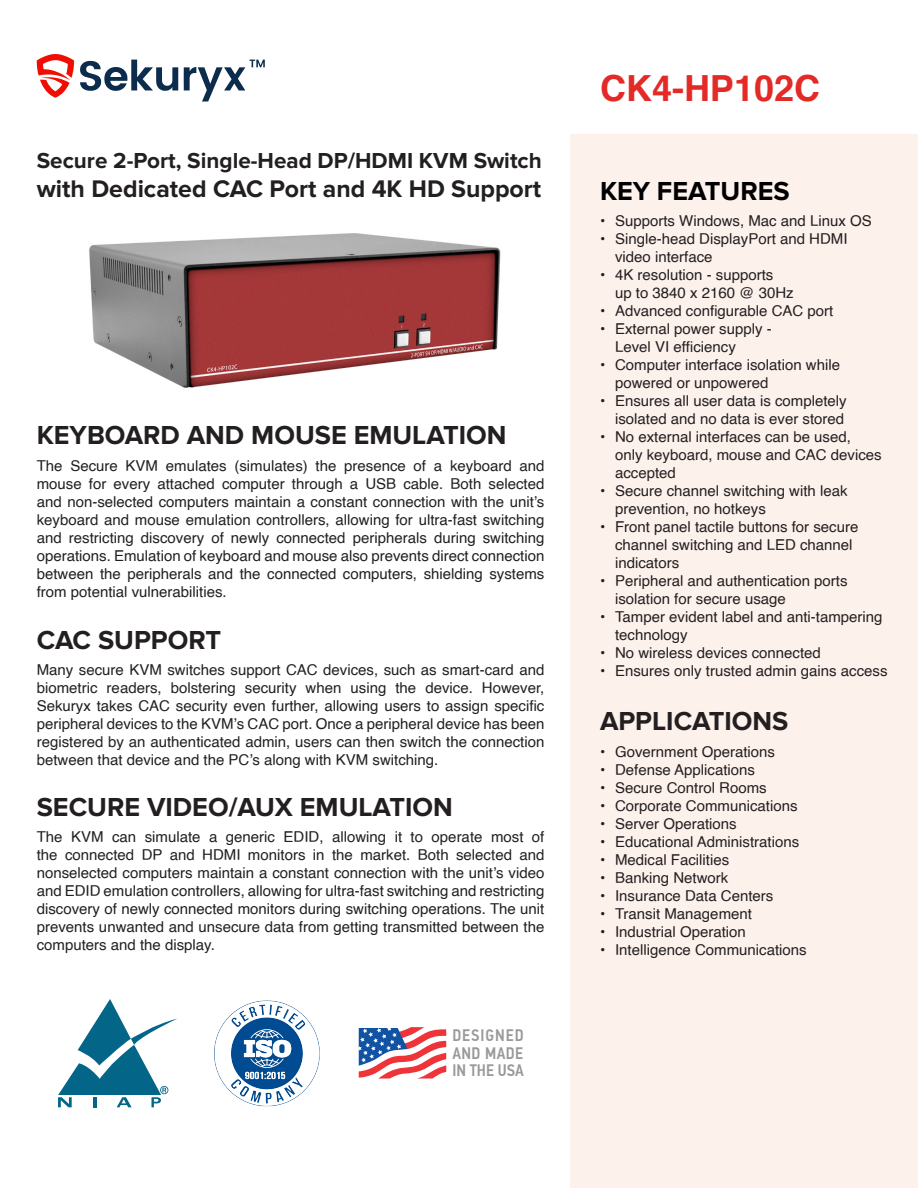
<style>
.page{position:relative;width:918px;height:1188px;background:#fff}
.page>*{position:absolute;margin:0;border:0;box-sizing:border-box;transform-origin:0 0}
.t1{font:700 36px "Helvetica";color:#e32a27}
.t2{font:700 27px "Proxima Nova";color:#231f20}
.t3{font:700 27px "Proxima Nova";color:#000}
.t4{font:700 24.9px "Proxima Nova";color:#231f20}
.t5{font:700 22.5px "Proxima Nova";color:#231f20}
.t6{font:500 16.65px/17.7px "PF Din Text Cond Pro";letter-spacing:.025em;color:#999;text-align:justify}
.t7{font:15px/18px "Helvetica";color:#231f20}
</style>
<div class="page">
<div style="left:570px;top:135px;width:348px;height:1053px;background:#fdf1ec"></div>
<svg style="left:37px;top:54px;width:37px;height:44px"></svg>
<svg style="left:80px;top:60px;width:98px;height:31px"></svg>
<svg style="left:184px;top:60px;width:81px;height:41px"></svg>
<svg style="left:58px;top:999px;width:119px;height:108px"></svg>
<svg style="left:358px;top:1027px;width:88px;height:52px"></svg>
<img style="left:214px;top:1000px;width:106px;height:107px">
<img style="left:89px;top:233px;width:412px;height:155px">
<p class="t5" style="left:37px;top:147px;width:507px">Secure 2-Port, Single-Head DP/HDMI KVM Switch</p>
<p class="t4" style="left:37px;top:175px;width:506px">with Dedicated CAC Port and 4K HD Support</p>
<p class="t2" style="left:37px;top:420px;width:471px">KEYBOARD AND MOUSE EMULATION</p>
<p class="t7" style="left:37px;top:457px;width:509px;text-align:justify">The Secure KVM emulates (simulates) the presence of a keyboard and mouse for every attached computer through a USB cable. Both selected and non-selected computers maintain a constant connection with the unit’s keyboard and mouse emulation controllers, allowing for ultra-fast switching and restricting discovery of newly connected peripherals during switching operations. Emulation of keyboard and mouse also prevents direct connection between the peripherals and the connected computers, shielding systems from potential vulnerabilities.</p>
<p class="t2" style="left:37px;top:624px;width:186px">CAC SUPPORT</p>
<p class="t7" style="left:37px;top:662px;width:509px;text-align:justify">Many secure KVM switches support CAC devices, such as smart-card and biometric readers, bolstering security when using the device. However, Sekuryx takes CAC security even further, allowing users to assign specific peripheral devices to the KVM’s CAC port. Once a peripheral device has been registered by an authenticated admin, users can then switch the connection between that device and the PC’s along with KVM switching.</p>
<p class="t2" style="left:37px;top:791px;width:418px">SECURE VIDEO/AUX EMULATION</p>
<p class="t7" style="left:37px;top:828px;width:509px;text-align:justify">The KVM can simulate a generic EDID, allowing it to operate most of the connected DP and HDMI monitors in the market. Both selected and nonselected computers maintain a constant connection with the unit’s video and EDID emulation controllers, allowing for ultra-fast switching and restricting discovery of newly connected monitors during switching operations. The unit prevents unwanted and unsecure data from getting transmitted between the computers and the display.</p>
<p class="t6" style="left:452px;top:1027px;width:73px">DESIGNED AND MADE IN THE USA</p>
<p class="t1" style="left:600px;top:59px;width:222px">CK4-HP102C</p>
<p class="t3" style="left:600px;top:175px;width:191px">KEY FEATURES</p>
<p class="t7" style="left:600px;top:213px;width:273px">• Supports Windows, Mac and Linux OS</p>
<p class="t7" style="left:615px;top:231px;width:234px;text-indent:-15px">• Single-head DisplayPort and HDMI video interface</p>
<p class="t7" style="left:615px;top:267px;width:180px;text-indent:-15px">• 4K resolution - supports up to 3840 x 2160 @ 30Hz</p>
<p class="t7" style="left:600px;top:303px;width:235px">• Advanced configurable CAC port</p>
<p class="t7" style="left:615px;top:321px;width:158px;text-indent:-15px">• External power supply -<br>Level VI efficiency</p>
<p class="t7" style="left:615px;top:357px;width:227px;text-indent:-15px">• Computer interface isolation while powered or unpowered</p>
<p class="t7" style="left:600px;top:393px;width:248px;text-align:right">• Ensures all user data is completely isolated and no data is ever stored</p>
<p class="t7" style="left:615px;top:429px;width:268px;text-indent:-15px">• No external interfaces can be used, only keyboard, mouse and CAC devices accepted</p>
<p class="t7" style="left:615px;top:483px;width:234px;text-indent:-15px">• Secure channel switching with leak prevention, no hotkeys</p>
<p class="t7" style="left:615px;top:519px;width:245px;text-indent:-15px">• Front panel tactile buttons for secure channel switching and LED channel indicators</p>
<p class="t7" style="left:615px;top:573px;width:234px;text-indent:-15px">• Peripheral and authentication ports isolation for secure usage</p>
<p class="t7" style="left:615px;top:609px;width:269px;text-indent:-15px">• Tamper evident label and anti-tampering technology</p>
<p class="t7" style="left:600px;top:645px;width:222px">• No wireless devices connected</p>
<p class="t7" style="left:600px;top:663px;width:289px">• Ensures only trusted admin gains access</p>
<p class="t2" style="left:600px;top:706px;width:190px">APPLICATIONS</p>
<p class="t7" style="left:600px;top:743px;width:177px">• Government Operations</p>
<p class="t7" style="left:600px;top:761px;width:157px">• Defense Applications</p>
<p class="t7" style="left:600px;top:779px;width:168px">• Secure Control Rooms</p>
<p class="t7" style="left:600px;top:797px;width:199px">• Corporate Communications</p>
<p class="t7" style="left:600px;top:815px;width:138px">• Server Operations</p>
<p class="t7" style="left:600px;top:833px;width:201px">• Educational Administrations</p>
<p class="t7" style="left:600px;top:851px;width:131px">• Medical Facilities</p>
<p class="t7" style="left:600px;top:869px;width:130px">• Banking Network</p>
<p class="t7" style="left:600px;top:887px;width:175px">• Insurance Data Centers</p>
<p class="t7" style="left:600px;top:905px;width:153px">• Transit Management</p>
<p class="t7" style="left:600px;top:923px;width:147px">• Industrial Operation</p>
<p class="t7" style="left:600px;top:941px;width:208px">• Intelligence Communications</p>
</div>
